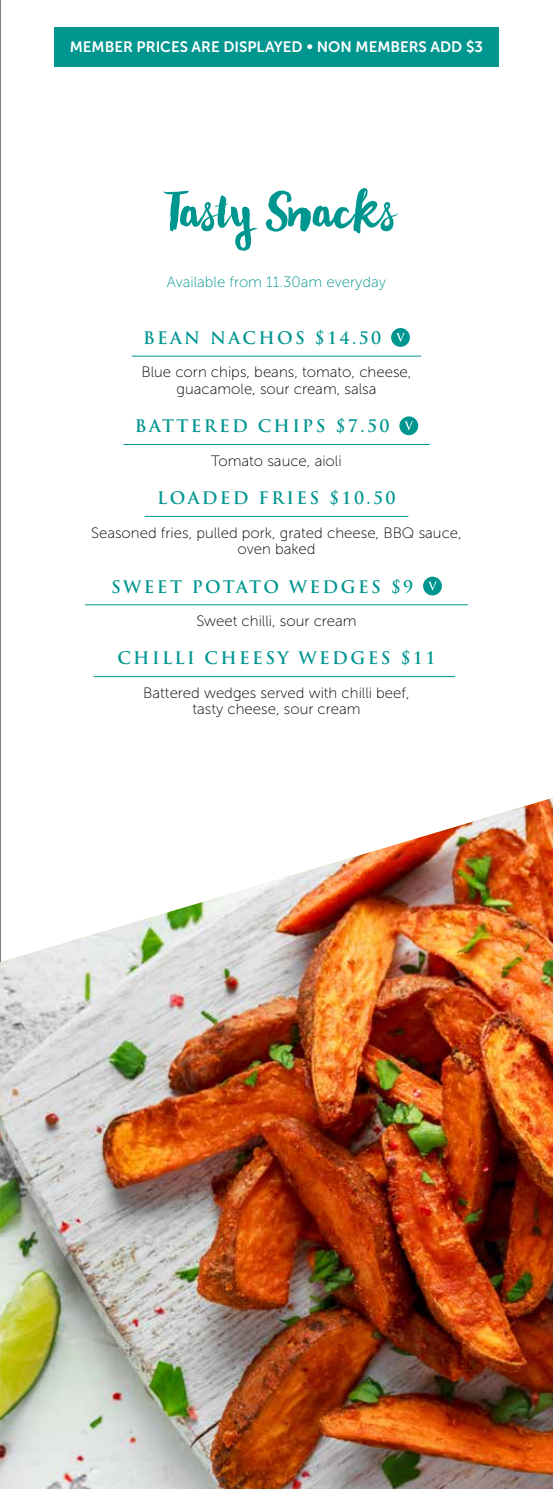
<style>
.page{position:relative;width:553px;height:1489px;background:#fff}
.page>*{position:absolute;margin:0;border:0;box-sizing:border-box;transform-origin:0 0}
.t1{font:60px "Wanderlust Letters";color:#009690}
.t2{font:700 16.8px "Trajan Pro";letter-spacing:.14em;color:#009690}
.t3{font:15px/16.5px "Museo Sans 100";color:#000;text-align:center}
.t4{font:15px "Museo Sans 700";color:#fff}
.t5{font:15px "Museo Sans 100";color:#009690}
</style>
<div class="page">
<hr style="left:0;top:0;width:1px;height:1488px;background:#000">
<img style="left:0;top:797px;width:553px;height:691px">
<hr style="left:132px;top:356px;width:289px;height:1px;background:#009690">
<hr style="left:123px;top:444px;width:306px;height:1px;background:#009690">
<hr style="left:145px;top:516px;width:263px;height:1px;background:#009690">
<hr style="left:85px;top:604px;width:383px;height:1px;background:#009690">
<hr style="left:94px;top:676px;width:361px;height:1px;background:#009690">
<div style="left:391px;top:328px;width:19px;height:19px;background:#009690;border-radius:50%"></div>
<svg style="left:396px;top:333px;width:9px;height:9px"></svg>
<div style="left:399px;top:416px;width:19px;height:19px;background:#009690;border-radius:50%"></div>
<svg style="left:404px;top:421px;width:9px;height:9px"></svg>
<div style="left:423px;top:576px;width:19px;height:19px;background:#009690;border-radius:50%"></div>
<svg style="left:428px;top:581px;width:9px;height:9px"></svg>
<div style="left:54px;top:27px;width:445px;height:40px;background:#009690"></div>
<p class="t4" style="left:70px;top:39px;width:415px">MEMBER PRICES ARE DISPLAYED • NON MEMBERS ADD $3</p>
<h1 class="t1" style="left:161px;top:174px;width:232px">Tasty Snacks</h1>
<p class="t5" style="left:167px;top:273px;width:221px">Available from 11.30am everyday</p>
<p class="t2" style="left:143px;top:327px;width:240px">BEAN NACHOS $14.50</p>
<p class="t3" style="left:141px;top:364px;width:271px">Blue corn chips, beans, tomato, cheese, guacamole, sour cream, salsa</p>
<p class="t2" style="left:135px;top:416px;width:256px">BATTERED CHIPS $7.50</p>
<p class="t3" style="left:211px;top:452px;width:132px">Tomato sauce, aioli</p>
<p class="t2" style="left:157px;top:487px;width:240px">LOADED FRIES $10.50</p>
<p class="t3" style="left:91px;top:524px;width:372px">Seasoned fries, pulled pork, grated cheese, BBQ sauce, oven baked</p>
<p class="t2" style="left:111px;top:576px;width:304px">SWEET POTATO WEDGES $9</p>
<p class="t3" style="left:196px;top:612px;width:162px">Sweet chilli, sour cream</p>
<p class="t2" style="left:117px;top:648px;width:319px">CHILLI CHEESY WEDGES $11</p>
<p class="t3" style="left:143px;top:684px;width:268px">Battered wedges served with chilli beef, tasty cheese, sour cream</p>
</div>
